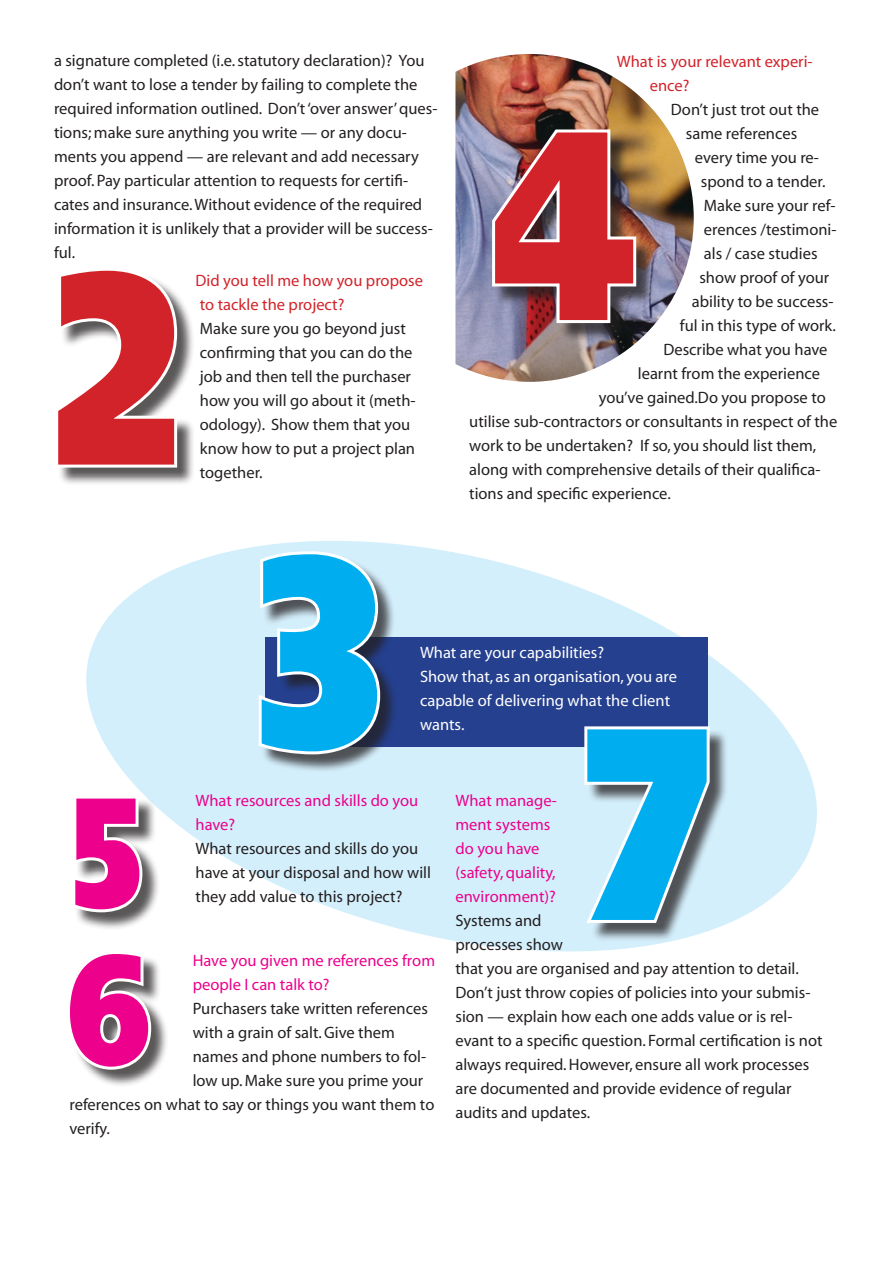
<style>
.page{position:relative;width:893px;height:1263px;background:#fff}
.page>*{position:absolute;margin:0;border:0;box-sizing:border-box;transform-origin:0 0}
.t1{font:900 273px "Frutiger";color:#00aeef;scale:.77 1}
.t2{font:900 273px "Frutiger";color:#d2232a;scale:.77 1}
.t3{font:900 156px "Frutiger";color:#ec008c;scale:.77 1}
.t4{font:16.5px/24px "Myriad MM 400 600";color:#231f20}
.t5{font:16.5px/24px "Myriad MM 400 600";color:#ec008c}
.t6{font:16.5px/24px "Myriad MM 400 600";color:#fff}
.t7{font:16.5px/24px "Myriad MM 400 600";color:#d2232a}
</style>
<div class="page">
<svg style="left:86px;top:541px;width:731px;height:411px;fill:#d4effc"></svg>
<div style="left:58px;top:270px;width:138px;height:216px;background:#231f20;opacity:.75"></div>
<svg style="left:58px;top:270px;width:122px;height:201px"></svg>
<img style="left:455px;top:54px;width:239px;height:328px">
<div style="left:494px;top:132px;width:161px;height:210px;background:#231f20;opacity:.75"></div>
<img style="left:491px;top:128px;width:147px;height:197px">
<div style="left:74px;top:797px;width:87px;height:133px;background:#231f20;opacity:.75"></div>
<svg style="left:74px;top:792px;width:71px;height:123px"></svg>
<div style="left:265px;top:637px;width:442px;height:109px;background:#25408f"></div>
<div style="left:261px;top:553px;width:138px;height:219px;background:#231f20;opacity:.75"></div>
<svg style="left:256px;top:548px;width:127px;height:209px"></svg>
<div style="left:69px;top:953px;width:100px;height:134px;background:#231f20;opacity:.75"></div>
<svg style="left:69px;top:948px;width:85px;height:125px"></svg>
<div style="left:587px;top:728px;width:142px;height:214px;background:#231f20;opacity:.75"></div>
<svg style="left:581px;top:723px;width:132px;height:203px;background:#8f9ba5"></svg>
<p class="t4" style="left:54px;top:50px;width:385px">a signature completed (i.e. statutory declaration)? You don’t want to lose a tender by failing to complete the required information outlined. Don’t ‘over answer’ ques&shy;tions; make sure anything you write — or any docu&shy;ments you append — are relevant and add necessary proof. Pay particular attention to requests for certifi&shy;cates and insurance. Without evidence of the required information it is unlikely that a provider will be success&shy;ful.</p>
<p class="t7" style="left:196px;top:269px;width:229px">Did you tell me how you propose to tackle the project?</p>
<p class="t4" style="left:200px;top:317px;width:217px">Make sure you go beyond just confirming that you can do the job and then tell the purchaser how you will go about it (meth&shy;odology). Show them that you know how to put a project plan together.</p>
<h1 class="t2" style="left:54px;top:202px;width:163px">2</h1>
<p class="t7" style="left:650px;top:50px;width:164px;text-indent:-33px">What is your relevant experi&shy;ence?</p>
<p class="t4" style="left:671px;top:98px;width:150px">Don’t just trot out the</p>
<p class="t4" style="left:686px;top:122px;width:113px">same references</p>
<p class="t4" style="left:695px;top:146px;width:126px">every time you re-</p>
<p class="t4" style="left:701px;top:170px;width:126px">spond to a tender.</p>
<p class="t4" style="left:704px;top:194px;width:133px">Make sure your ref-</p>
<p class="t4" style="left:704px;top:218px;width:134px">erences /testimoni-</p>
<p class="t4" style="left:704px;top:242px;width:115px">als / case studies</p>
<p class="t4" style="left:699px;top:266px;width:131px">show proof of your</p>
<p class="t4" style="left:692px;top:290px;width:143px">ability to be success-</p>
<p class="t4" style="left:680px;top:314px;width:157px">ful in this type of work.</p>
<p class="t4" style="left:663px;top:338px;width:166px">Describe what you have</p>
<p class="t4" style="left:638px;top:362px;width:184px">learnt from the experience</p>
<p class="t4" style="left:599px;top:386px;width:228px">you’ve gained.Do you propose to</p>
<p class="t4" style="left:469px;top:410px;width:370px">utilise sub-contractors or consultants in respect of the</p>
<p class="t4" style="left:469px;top:434px;width:349px">work to be undertaken? If so, you should list them,</p>
<p class="t4" style="left:469px;top:458px;width:353px">along with comprehensive details of their qualifica-</p>
<p class="t4" style="left:469px;top:482px;width:203px">tions and specific experience.</p>
<h1 class="t1" style="left:257px;top:486px;width:163px">3</h1>
<p class="t6" style="left:420px;top:641px;width:259px">What are your capabilities?<br>Show that, as an organisation, you are capable of delivering what the client wants.</p>
<h1 class="t1" style="left:585px;top:657px;width:163px">7</h1>
<p class="t5" style="left:196px;top:789px;width:224px">What resources and skills do you have?</p>
<p class="t4" style="left:196px;top:837px;width:237px">What resources and skills do you have at your disposal and how will they add value to this project?</p>
<p class="t5" style="left:455px;top:789px;width:103px">What manage&shy;ment systems do you have (safety, quality, environment)?</p>
<p class="t4" style="left:455px;top:909px;width:369px">Systems and<br>processes show<br>that you are organised and pay attention to detail.<br>Don’t just throw copies of policies into your submis&shy;sion — explain how each one adds value or is rel&shy;evant to a specific question. Formal certification is not always required. However, ensure all work processes are documented and provide evidence of regular audits and updates.</p>
<h2 class="t3" style="left:71px;top:757px;width:94px">5</h2>
<h2 class="t3" style="left:68px;top:915px;width:108px">6</h2>
<p class="t5" style="left:193px;top:950px;width:244px">Have you given me references from people I can talk to?</p>
<p class="t4" style="left:193px;top:998px;width:237px">Purchasers take written references</p>
<p class="t4" style="left:193px;top:1022px;width:204px">with a grain of salt. Give them</p>
<p class="t4" style="left:193px;top:1046px;width:235px">names and phone numbers to fol-</p>
<p class="t4" style="left:193px;top:1070px;width:232px">low up. Make sure you prime your</p>
<p class="t4" style="left:69px;top:1094px;width:366px">references on what to say or things you want them to</p>
<p class="t4" style="left:69px;top:1118px;width:42px">verify.</p>
</div>
